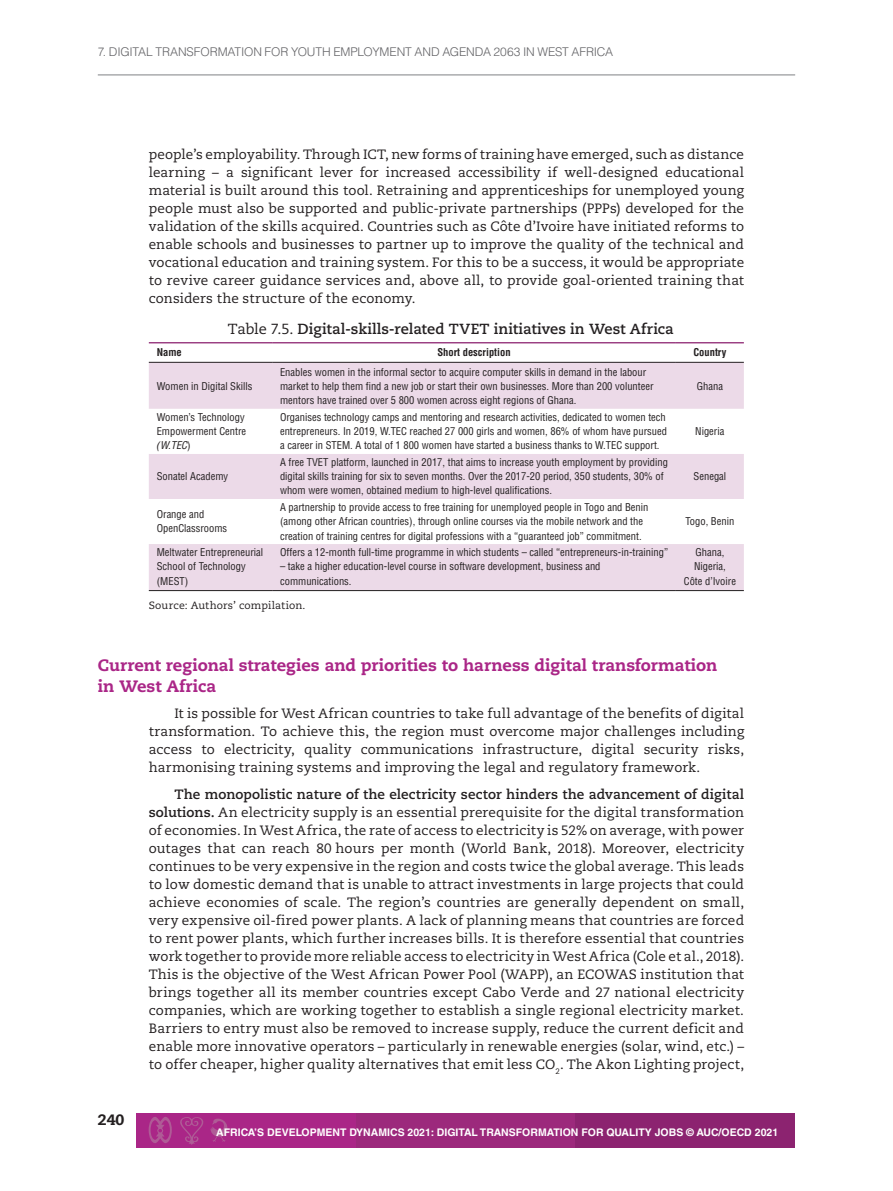
<style>
.page{position:relative;width:893px;height:1191px;background:#fff}
.page>*{position:absolute;margin:0;border:0;box-sizing:border-box;transform-origin:0 0}
.t1{font:800 16.5px/21px "Caecilia LT Std";color:#aa2687}
.t2{font:800 15px "Caecilia LT Std";color:#231f20}
.t3{font:700 14.7px "Caecilia LT Std";letter-spacing:.005em;color:#231f20}
.t4{font:13.5px/18px "Caecilia LT Std";letter-spacing:.01em;color:#231f20;text-align:justify}
.t5{font:300 12px "Helvetica LT Std";letter-spacing:-.01em;color:#636366}
.t6{font:condensed 10.5px/14.2px "Helvetica LT Std";color:#231f20}
.t7{font:700 10.5px "Helvetica LT Std";color:#fff}
.t8{font:700 condensed 10.5px "Helvetica LT Std";color:#231f20}
.t9{font:10.5px "Caecilia LT Std";letter-spacing:.015em;color:#231f20}
.s1{font-weight:400}
.s2{font-style:italic;font-stretch:normal}
.s3{font-style:italic}
.s4{font-weight:700}
</style>
<div class="page">
<hr style="left:98px;top:75px;width:697px;height:1px;background:#808285">
<div style="left:137px;top:1113px;width:219px;height:34px;background:#aa2687"></div>
<div style="left:356px;top:1113px;width:220px;height:34px;background:#9c297c"></div>
<div style="left:576px;top:1113px;width:219px;height:34px;background:#8c2370"></div>
<svg style="left:149px;top:1117px;width:23px;height:26px"></svg>
<svg style="left:180px;top:1117px;width:24px;height:27px"></svg>
<svg style="left:211px;top:1118px;width:17px;height:24px"></svg>
<div style="left:149px;top:363px;width:595px;height:227px;background:#ecdae8"></div>
<svg style="left:149px;top:409px;width:595px;height:135px"></svg>
<hr style="left:149px;top:342px;width:123px;height:1px;background:#8c2370">
<hr style="left:272px;top:342px;width:404px;height:1px;background:#8c2370">
<hr style="left:676px;top:342px;width:68px;height:1px;background:#8c2370">
<hr style="left:149px;top:362px;width:123px;height:1px;background:#231f20">
<hr style="left:272px;top:362px;width:404px;height:1px;background:#231f20">
<hr style="left:676px;top:362px;width:68px;height:1px;background:#231f20">
<hr style="left:149px;top:590px;width:123px;height:1px;background:#231f20">
<hr style="left:272px;top:590px;width:404px;height:1px;background:#231f20">
<hr style="left:676px;top:590px;width:68px;height:1px;background:#231f20">
<p class="t5" style="left:98px;top:44px;width:517px">7. DIGITAL TRANSFORMATION FOR YOUTH EMPLOYMENT AND AGENDA 2063 IN WEST AFRICA</p>
<p class="t4" style="left:149px;top:146px;width:597px">people’s employability. Through ICT, new forms of training have emerged, such as distance learning – a significant lever for increased accessibility if well‑ designed educational material is built around this tool. Retraining and apprenticeships for unemployed young people must also be supported and public‑private partnerships (PPPs) developed for the validation of the skills acquired. Countries such as Côte d’Ivoire have initiated reforms to enable schools and businesses to partner up to improve the quality of the technical and vocational education and training system. For this to be a success, it would be appropriate to revive career guidance services and, above all, to provide goal‑ oriented training that considers the structure of the economy.</p>
<p class="t3" style="left:228px;top:320px;width:448px"><span class="s1">Table 7.5.</span> Digital‑skills‑related TVET initiatives in West Africa</p>
<p class="t8" style="left:157px;top:346px;width:27px">Name</p>
<p class="t8" style="left:437px;top:346px;width:75px">Short description</p>
<p class="t8" style="left:693px;top:346px;width:34px">Country</p>
<p class="t6" style="left:157px;top:379px;width:97px">Women in Digital Skills</p>
<p class="t6" style="left:280px;top:365px;width:375px">Enables women in the informal sector to acquire computer skills in demand in the labour market to help them find a new job or start their own businesses. More than 200 volunteer mentors have trained over 5 800 women across eight regions of Ghana.</p>
<p class="t6" style="left:697px;top:379px;width:28px">Ghana</p>
<p class="t6" style="left:157px;top:410px;width:91px">Women’s Technology<br>Empowerment Centre <span class="s2">(</span><span class="s3">W.TEC</span>)</p>
<p class="t6" style="left:280px;top:410px;width:389px;text-align:justify">Organises technology camps and mentoring and research activities, dedicated to women tech entrepreneurs. In 2019, W.TEC reached 27 000 girls and women, 86% of whom have pursued a career in STEM. A total of 1 800 women have started a business thanks to W.TEC support.</p>
<p class="t6" style="left:157px;top:469px;width:73px">Sonatel Academy</p>
<p class="t6" style="left:280px;top:455px;width:389px">A free TVET platform, launched in 2017, that aims to increase youth employment by providing digital skills training for six to seven months. Over the 2017‑20 period, 350 students, 30% of whom were women, obtained medium to high‑level qualifications.</p>
<p class="t6" style="left:157px;top:507px;width:72px">Orange and<br>OpenClassrooms</p>
<p class="t6" style="left:280px;top:500px;width:370px">A partnership to provide access to free training for unemployed people in Togo and Benin (among other African countries), through online courses via the mobile network and the creation of training centres for digital professions with a “guaranteed job” commitment.</p>
<p class="t6" style="left:157px;top:545px;width:108px">Meltwater Entrepreneurial<br>School of Technology (MEST)</p>
<p class="t6" style="left:280px;top:545px;width:389px">Offers a 12‑month full‑time programme in which students – called “entrepreneurs‑in‑training”</p>
<p class="t6" style="left:280px;top:559px;width:322px">– take a higher education‑level course in software development, business and communications.</p>
<p class="t9" style="left:149px;top:599px;width:158px">Source: Authors’ compilation.</p>
<p class="t6" style="left:695px;top:424px;width:31px">Nigeria</p>
<p class="t6" style="left:694px;top:469px;width:34px">Senegal</p>
<p class="t6" style="left:685px;top:514px;width:50px">Togo, Benin</p>
<p class="t6" style="left:684px;top:545px;width:54px;text-align:center">Ghana,<br>Nigeria,<br>Côte d’Ivoire</p>
<p class="t1" style="left:98px;top:654px;width:621px">Current regional strategies and priorities to harness digital transformation in West Africa</p>
<p class="t4" style="left:149px;top:705px;width:597px;text-indent:26px">It is possible for West African countries to take full advantage of the benefits of digital transformation. To achieve this, the region must overcome major challenges including access to electricity, quality communications infrastructure, digital security risks, harmonising training systems and improving the legal and regulatory framework.</p>
<p class="t4" style="left:149px;top:785px;width:597px;text-indent:26px"><span class="s4">The monopolistic nature of the electricity sector hinders the advancement of digital solutions.</span> An electricity supply is an essential prerequisite for the digital transformation of economies. In West Africa, the rate of access to electricity is 52% on average, with power outages that can reach 80 hours per month (World Bank, 2018). Moreover, electricity continues to be very expensive in the region and costs twice the global average. This leads to low domestic demand that is unable to attract investments in large projects that could achieve economies of scale. The region’s countries are generally dependent on small, very expensive oil‑fired power plants. A lack of planning means that countries are forced to rent power plants, which further increases bills. It is therefore essential that countries work together to provide more reliable access to electricity in West Africa (Cole et al., 2018).<br>This is the objective of the West African Power Pool (WAPP), an ECOWAS institution that brings together all its member countries except Cabo Verde and 27 national electricity companies, which are working together to establish a single regional electricity market.<br>Barriers to entry must also be removed to increase supply, reduce the current deficit and enable more innovative operators – particularly in renewable energies (solar, wind, etc.) – to offer cheaper, higher quality alternatives that emit less CO<sub>2</sub>. The Akon Lighting project,</p>
<p class="t2" style="left:98px;top:1110px;width:28px">240</p>
<p class="t7" style="left:216px;top:1125px;width:563px">AFRICA’S DEVELOPMENT DYNAMICS 2021: DIGITAL TRANSFORMATION FOR QUALITY JOBS © AUC/OECD 2021</p>
</div>
